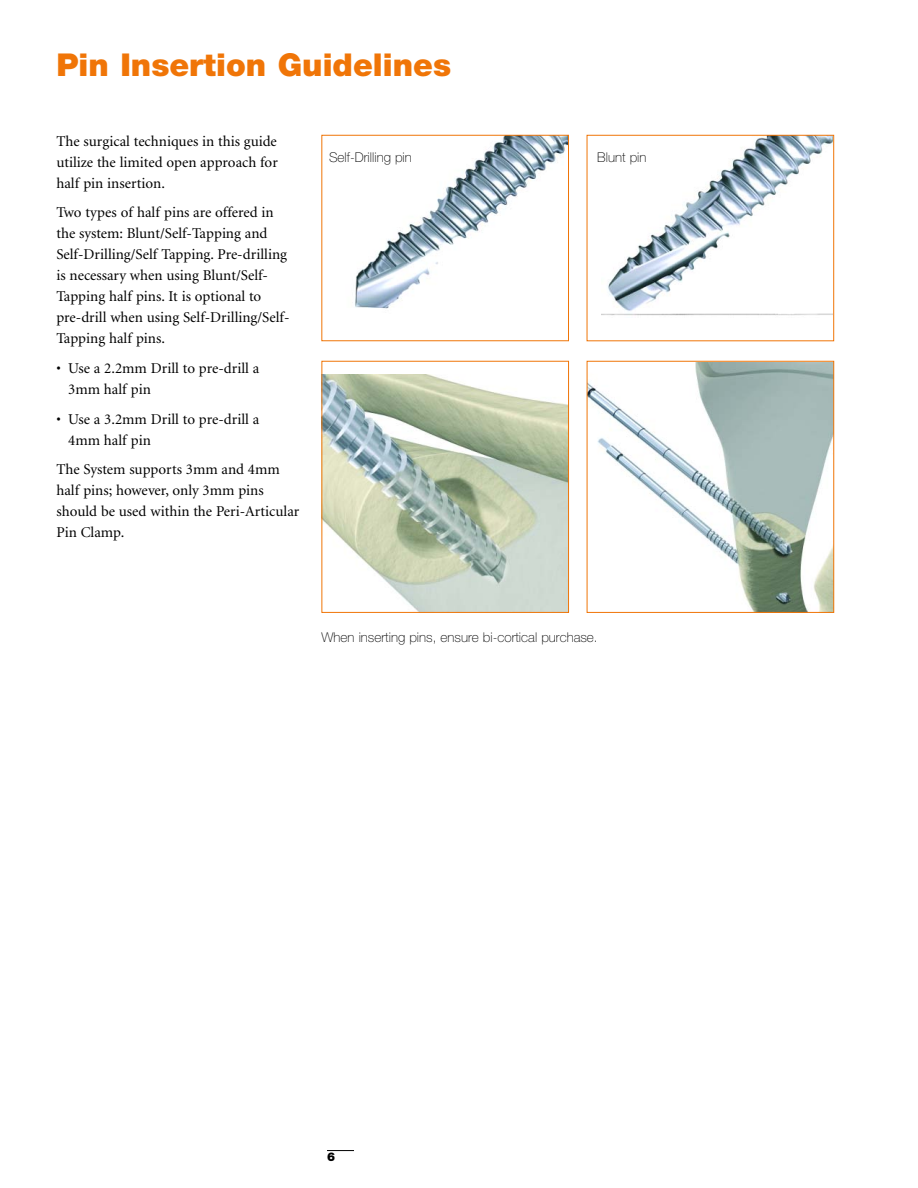
<style>
.page{position:relative;width:918px;height:1188px;background:#fff}
.page>*{position:absolute;margin:0;border:0;box-sizing:border-box;transform-origin:0 0}
.t1{font:900 31.5px "Helvetica Neue";color:#f07507}
.t2{font:15px/21px "Minion";color:#000}
.t3{font:100 13.5px "Helvetica Neue";color:#000}
.t4{font:900 12px "Helvetica Neue";color:#000}
</style>
<div class="page">
<svg style="left:327px;top:1150px;width:27px;height:1px"></svg>
<img style="left:355px;top:137px;width:212px;height:172px">
<div style="left:322px;top:135px;width:247px;height:206px;border:1px solid #f07507"></div>
<img style="left:602px;top:137px;width:230px;height:179px">
<div style="left:587px;top:135px;width:247px;height:206px;border:1px solid #f07507"></div>
<img style="left:324px;top:375px;width:243px;height:236px">
<div style="left:322px;top:361px;width:247px;height:252px;border:1px solid #f07507"></div>
<img style="left:589px;top:363px;width:243px;height:248px">
<div style="left:587px;top:361px;width:247px;height:252px;border:1px solid #f07507"></div>
<h1 class="t1" style="left:56px;top:54px;width:396px">Pin Insertion Guidelines</h1>
<p class="t2" style="left:56px;top:132px;width:223px;text-align:justify">The surgical techniques in this guide utilize the limited open approach for half pin insertion.</p>
<p class="t2" style="left:56px;top:203px;width:235px">Two types of half pins are offered in the system: Blunt/Self-Tapping and Self-Drilling/Self Tapping. Pre-drilling is necessary when using Blunt/Self-Tapping half pins. It is optional to pre-drill when using Self-Drilling/Self-Tapping half pins.</p>
<p class="t2" style="left:68px;top:359px;width:193px;text-indent:-12px">• Use a 2.2mm Drill to pre-drill a<br>3mm half pin</p>
<p class="t2" style="left:68px;top:409px;width:193px;text-indent:-12px">• Use a 3.2mm Drill to pre-drill a<br>4mm half pin</p>
<p class="t2" style="left:56px;top:460px;width:245px">The System supports 3mm and 4mm half pins; however, only 3mm pins should be used within the Peri-Articular<br>Pin Clamp.</p>
<p class="t3" style="left:329px;top:152px;width:84px">Self-Drilling pin</p>
<p class="t3" style="left:597px;top:152px;width:51px">Blunt pin</p>
<p class="t3" style="left:322px;top:633px;width:278px">When inserting pins, ensure bi-cortical purchase.</p>
<p class="t4" style="left:327px;top:1153px;width:10px">6</p>
</div>
